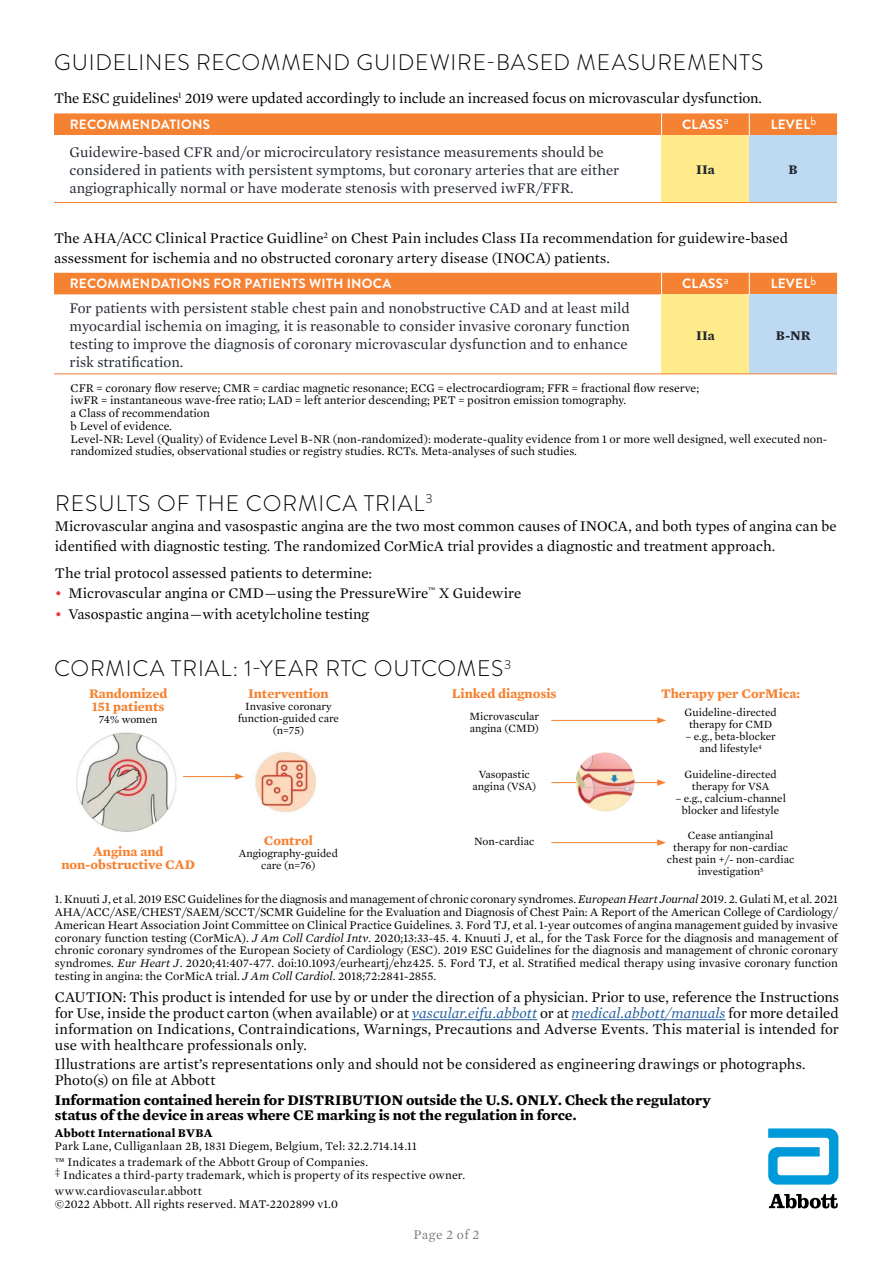
<style>
.page{position:relative;width:893px;height:1263px;background:#fff}
.page>*{position:absolute;margin:0;border:0;box-sizing:border-box;transform-origin:0 0}
.t1{font:300 22.5px "Brandon Grotesque";letter-spacing:.04em;color:#000}
.t2{font:15px/15.8px "Mercury Text G1";color:#000}
.t3{font:15px/18px "Mercury Text G1";color:#222731}
.t4{font:700 15px/15.8px "Mercury Text G1";letter-spacing:-.005em;color:#000}
.t5{font:700 13.5px/13.5px "Mercury Text G1";color:#f58232}
.t6{font:700 13.5px "Brandon Grotesque";letter-spacing:.02em;color:#fff}
.t7{font:700 13.5px "Mercury Text G1";color:#222731}
.t8{font:13.5px "Mercury Text G1";letter-spacing:.03em;color:#797d82}
.t9{font:12px/12.8px "Mercury Text G1";color:#000}
.t10{font:700 12px "Mercury Text G1";letter-spacing:.015em;color:#000}
.t11{font:11.25px/12px "Mercury Text G1";color:#000;text-align:center}
.s1{color:#ef373e}
.s2{font-style:italic}
.s3{font-style:italic;color:#215e9e}
</style>
<div class="page">
<svg style="left:768px;top:1128px;width:70px;height:56px"></svg>
<svg style="left:769px;top:1194px;width:69px;height:14px"></svg>
<hr style="left:412px;top:1019px;width:125px;height:1px;background:#215e9e">
<hr style="left:572px;top:1019px;width:154px;height:1px;background:#215e9e">
<div style="left:662px;top:135px;width:87px;height:67px;background:#ffeb8c"></div>
<div style="left:749px;top:135px;width:88px;height:67px;background:#bddaf2"></div>
<div style="left:54px;top:113px;width:783px;height:22px;background:#f58232"></div>
<hr style="left:54px;top:202px;width:608px;height:1px;background:#f58232">
<hr style="left:662px;top:202px;width:87px;height:1px;background:#f58232">
<hr style="left:749px;top:202px;width:88px;height:1px;background:#f58232">
<div style="left:662px;top:294px;width:87px;height:80px;background:#ffeb8c"></div>
<div style="left:749px;top:294px;width:88px;height:80px;background:#bddaf2"></div>
<div style="left:54px;top:273px;width:783px;height:21px;background:#f58232"></div>
<hr style="left:54px;top:373px;width:608px;height:1px;background:#f58232">
<hr style="left:662px;top:373px;width:87px;height:1px;background:#f58232">
<hr style="left:749px;top:373px;width:88px;height:1px;background:#f58232">
<img style="left:255px;top:752px;width:62px;height:61px">
<hr style="left:172px;top:776px;width:66px;height:1px;background:#f58232">
<svg style="left:235px;top:773px;width:9px;height:7px"></svg>
<hr style="left:551px;top:720px;width:109px;height:1px;background:#f58232">
<svg style="left:657px;top:717px;width:9px;height:7px"></svg>
<hr style="left:551px;top:782px;width:109px;height:1px;background:#f58232">
<svg style="left:657px;top:779px;width:9px;height:7px"></svg>
<hr style="left:551px;top:842px;width:109px;height:1px;background:#f58232">
<svg style="left:657px;top:839px;width:9px;height:7px"></svg>
<img style="left:76px;top:732px;width:106px;height:100px">
<img style="left:576px;top:752px;width:59px;height:59px;border-radius:30px">
<h1 class="t1" style="left:54px;top:47px;width:711px">GUIDELINES RECOMMEND GUIDEWIRE-BASED MEASUREMENTS</h1>
<p class="t2" style="left:54px;top:89px;width:709px">The ESC guidelines<sup>1</sup> 2019 were updated accordingly to include an increased focus on microvascular dysfunction.</p>
<p class="t6" style="left:70px;top:115px;width:142px">RECOMMENDATIONS</p>
<p class="t6" style="left:682px;top:115px;width:48px">CLASS<sup>a</sup></p>
<p class="t6" style="left:771px;top:115px;width:47px">LEVEL<sup>b</sup></p>
<p class="t3" style="left:70px;top:142px;width:551px">Guidewire-based CFR and/or microcirculatory resistance measurements should be considered in patients with persistent symptoms, but coronary arteries that are either angiographically normal or have moderate stenosis with preserved iwFR/FFR.</p>
<p class="t7" style="left:696px;top:159px;width:20px">IIa</p>
<p class="t7" style="left:789px;top:159px;width:11px">B</p>
<p class="t2" style="left:54px;top:228px;width:735px;line-height:19.5px">The AHA/ACC Clinical Practice Guidline<sup>2</sup> on Chest Pain includes Class IIa recommendation for guidewire-based assessment for ischemia and no obstructed coronary artery disease (INOCA) patients.</p>
<p class="t6" style="left:70px;top:274px;width:323px">RECOMMENDATIONS FOR PATIENTS WITH INOCA</p>
<p class="t6" style="left:682px;top:274px;width:48px">CLASS<sup>a</sup></p>
<p class="t6" style="left:771px;top:274px;width:47px">LEVEL<sup>b</sup></p>
<p class="t3" style="left:70px;top:298px;width:562px">For patients with persistent stable chest pain and nonobstructive CAD and at least mild myocardial ischemia on imaging, it is reasonable to consider invasive coronary function testing to improve the diagnosis of coronary microvascular dysfunction and to enhance risk stratification.</p>
<p class="t7" style="left:696px;top:325px;width:20px">IIa</p>
<p class="t7" style="left:776px;top:325px;width:36px">B-NR</p>
<p class="t9" style="left:71px;top:381px;width:758px">CFR = coronary flow reserve; CMR = cardiac magnetic resonance; ECG = electrocardiogram; FFR = fractional flow reserve;<br>iwFR = instantaneous wave-free ratio; LAD = left anterior descending; PET = positron emission tomography.<br>a Class of recommendation<br>b Level of evidence.<br>Level-NR: Level (Quality) of Evidence Level B-NR (non-randomized): moderate-quality evidence from 1 or more well designed, well executed non&shy;randomized studies, observational studies or registry studies. RCTs. Meta-analyses of such studies.</p>
<h1 class="t1" style="left:55px;top:487px;width:379px">RESULTS OF THE CORMICA TRIAL<sup>3</sup></h1>
<p class="t2" style="left:55px;top:515px;width:783px;line-height:20.2px">Microvascular angina and vasospastic angina are the two most common causes of INOCA, and both types of angina can be identified with diagnostic testing. The randomized CorMicA trial provides a diagnostic and treatment approach.</p>
<p class="t2" style="left:55px;top:564px;width:319px">The trial protocol assessed patients to determine:</p>
<p class="t2" style="left:55px;top:585px;width:468px"><span class="s1">•</span> Microvascular angina or CMD—using the PressureWire<sup>™</sup> X Guidewire</p>
<p class="t2" style="left:55px;top:605px;width:316px"><span class="s1">•</span> Vasospastic angina—with acetylcholine testing</p>
<h1 class="t1" style="left:54px;top:653px;width:459px">CORMICA TRIAL: 1-YEAR RTC OUTCOMES<sup>3</sup></h1>
<p class="t5" style="left:89px;top:686px;width:80px">Randomized<br>151 patients</p>
<p class="t11" style="left:99px;top:713px;width:60px">74% women</p>
<p class="t5" style="left:452px;top:686px;width:106px">Linked diagnosis</p>
<p class="t11" style="left:469px;top:710px;width:71px;text-align:left">Microvascular angina (CMD)</p>
<p class="t11" style="left:472px;top:768px;width:65px">Vasopastic angina (VSA)</p>
<p class="t5" style="left:661px;top:686px;width:140px">Therapy per CorMica:</p>
<p class="t11" style="left:684px;top:706px;width:94px">Guideline-directed therapy for CMD</p>
<p class="t11" style="left:685px;top:730px;width:92px">– e.g., beta-blocker and lifestyle<sup>4</sup></p>
<p class="t11" style="left:684px;top:767px;width:94px">Guideline-directed therapy for VSA</p>
<p class="t11" style="left:675px;top:791px;width:112px">– e.g., calcium-channel blocker and lifestyle</p>
<p class="t11" style="left:667px;top:829px;width:129px">Cease antianginal<br>therapy for non-cardiac chest pain +/- non-cardiac investigation<sup>5</sup></p>
<p class="t5" style="left:248px;top:686px;width:82px">Intervention</p>
<p class="t11" style="left:238px;top:699px;width:103px">Invasive coronary function-guided care (n=75)</p>
<p class="t5" style="left:264px;top:833px;width:50px">Control</p>
<p class="t11" style="left:239px;top:846px;width:101px">Angiography-guided care (n=76)</p>
<p class="t11" style="left:474px;top:835px;width:62px">Non-cardiac</p>
<p class="t5" style="left:61px;top:844px;width:135px;text-align:center">Angina and non-obstructive CAD</p>
<p class="t9" style="left:55px;top:892px;width:785px;text-align:justify">1. Knuuti J, et al. 2019 ESC Guidelines for the diagnosis and management of chronic coronary syndromes. <span class="s2">European Heart Journal</span> 2019. 2. Gulati M, et al. 2021<br>AHA/ACC/ASE/CHEST/SAEM/SCCT/SCMR Guideline for the Evaluation and Diagnosis of Chest Pain: A Report of the American College of Cardiology/ American Heart Association Joint Committee on Clinical Practice Guidelines. 3. Ford TJ, et al. 1-year outcomes of angina management guided by invasive coronary function testing (CorMicA). <span class="s2">J Am Coll Cardiol Intv.</span> 2020;13:33-45. 4. Knuuti J, et al., for the Task Force for the diagnosis and management of chronic coronary syndromes of the European Society of Cardiology (ESC). 2019 ESC Guidelines for the diagnosis and management of chronic coronary syndromes. <span class="s2">Eur Heart J</span>. 2020;41:407-477. doi:10.1093/eurheartj/ehz425. 5. Ford TJ, et al. Stratified medical therapy using invasive coronary function testing in angina: the CorMicA trial. <span class="s2">J Am Coll Cardiol</span>. 2018;72:2841-2855.</p>
<p class="t2" style="left:55px;top:989px;width:786px;text-align:justify">CAUTION: This product is intended for use by or under the direction of a physician. Prior to use, reference the Instructions for Use, inside the product carton (when available) or at <span class="s3">vascular.eifu.abbott</span> or at <span class="s3">medical.abbott/manuals</span> for more detailed information on Indications, Contraindications, Warnings, Precautions and Adverse Events. This material is intended for use with healthcare professionals only.</p>
<p class="t2" style="left:55px;top:1055px;width:752px">Illustrations are artist’s representations only and should not be considered as engineering drawings or photographs.<br>Photo(s) on file at Abbott</p>
<p class="t4" style="left:55px;top:1091px;width:657px">Information contained herein for DISTRIBUTION outside the U.S. ONLY. Check the regulatory status of the device in areas where CE marking is not the regulation in force.</p>
<p class="t10" style="left:55px;top:1124px;width:159px">Abbott International BVBA</p>
<p class="t9" style="left:55px;top:1137px;width:363px;line-height:16.5px">Park Lane, Culliganlaan 2B, 1831 Diegem, Belgium, Tel: 32.2.714.14.11 ™ Indicates a trademark of the Abbott Group of Companies.</p>
<p class="t9" style="left:55px;top:1166px;width:412px;line-height:16.5px">‡ Indicates a third-party trademark, which is property of its respective owner. www.cardiovascular.abbott</p>
<p class="t9" style="left:55px;top:1197px;width:285px">©2022 Abbott. All rights reserved. MAT-2202899 v1.0</p>
<p class="t8" style="left:413px;top:1225px;width:67px">Page 2 of 2</p>
</div>
